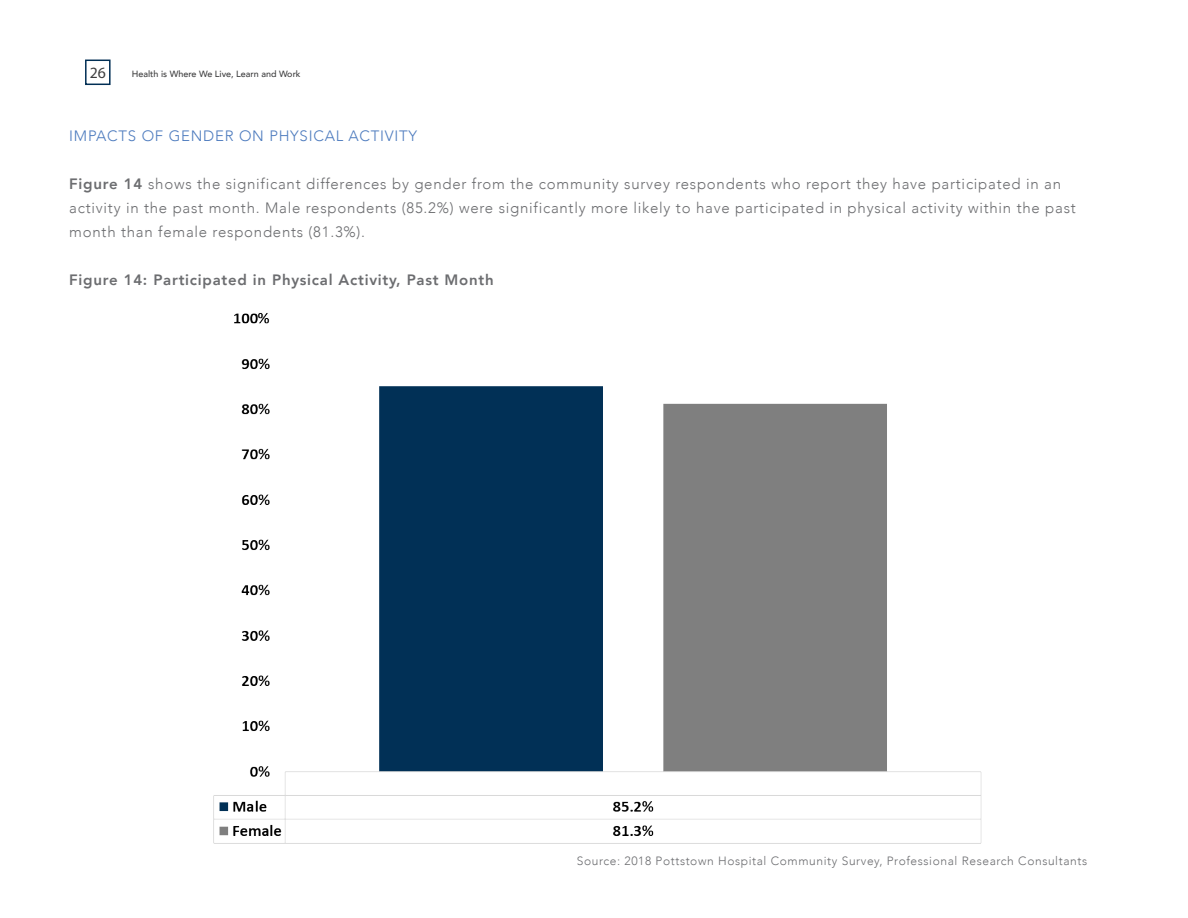
<style>
.page{position:relative;width:1188px;height:918px;background:#fff}
.page>*{position:absolute;margin:0;border:0;box-sizing:border-box;transform-origin:0 0}
.t1{font:15.75px "Myriad Pro";color:#3e3e3f}
.t2{font:300 15px/24px "Avenir";letter-spacing:.05em;color:#6c6d70}
.t3{font:800 15px "Avenir";letter-spacing:.05em;color:#6c6d70}
.t4{font:300 15px "Avenir";letter-spacing:.05em;color:#4d7bbe}
.name{font:300 12px "Avenir";letter-spacing:.05em;color:#6c6d70}
.t5{font:500 9px "Avenir";color:#3e3e3f}
.s1{font-weight:800}
</style>
<div class="page">
<div style="left:85px;top:60px;width:26px;height:25px;border:2px solid #002e54"></div>
<img style="left:213px;top:313px;width:769px;height:531px">
<p class="t1" style="left:90px;top:63px;width:18px">26</p>
<p class="t5" style="left:132px;top:66px;width:170px">Health is Where We Live, Learn and Work</p>
<p class="t4" style="left:69px;top:127px;width:349px">IMPACTS OF GENDER ON PHYSICAL ACTIVITY</p>
<p class="t2" style="left:69px;top:172px;width:1008px"><span class="s1">Figure 14</span> shows the significant differences by gender from the community survey respondents who report they have participated in an activity in the past month. Male respondents (85.2%) were significantly more likely to have participated in physical activity within the past month than female respondents (81.3%).</p>
<p class="t3" style="left:69px;top:268px;width:426px">Figure 14: Participated in Physical Activity, Past Month</p>
<p class="name" style="left:577px;top:854px;width:512px">Source: 2018 Pottstown Hospital Community Survey, Professional Research Consultants</p>
</div>
